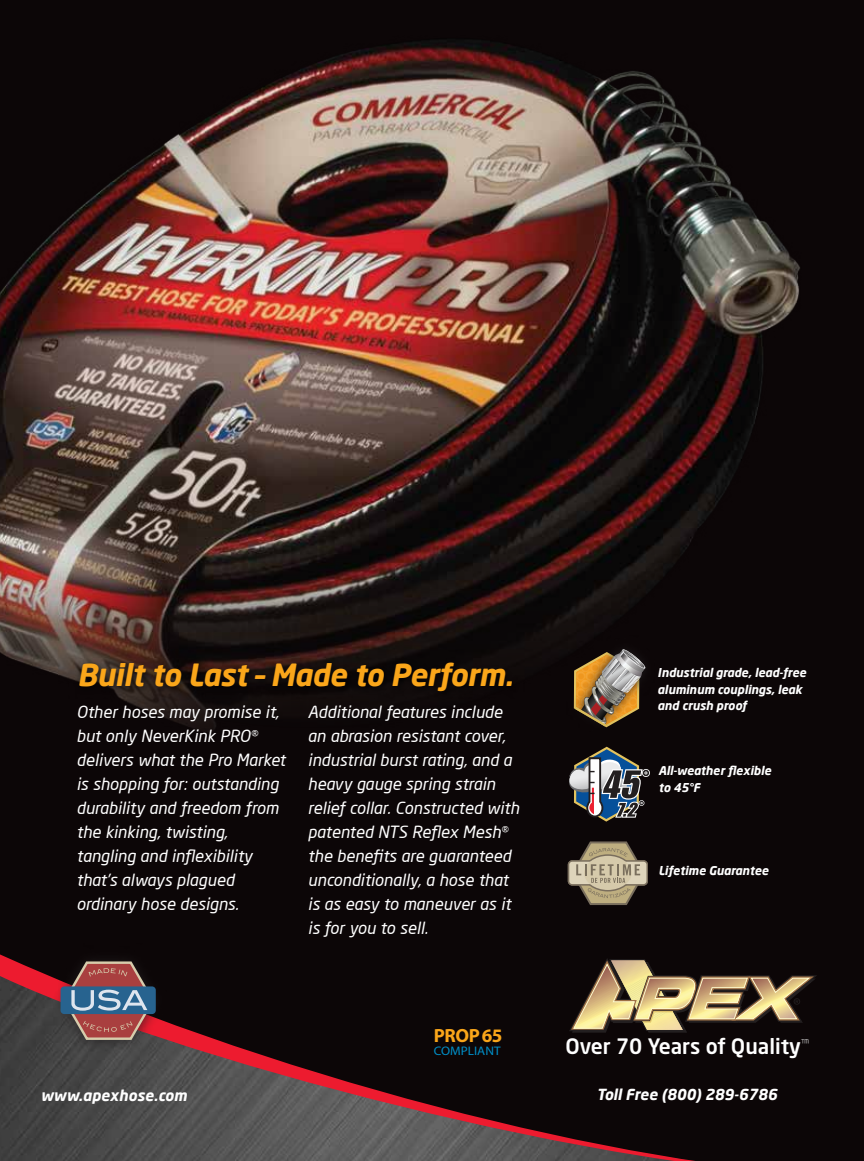
<style>
.page{position:relative;width:864px;height:1161px;background:#0c0607}
.page>*{position:absolute;margin:0;border:0;box-sizing:border-box;transform-origin:0 0}
.t1{font:italic 700 30px "Neo Sans Pro";letter-spacing:-.01em;color:#faa61a}
.t2{font:500 21px "Neo Sans";color:#fff}
.t3{font:700 19.2px "Myriad Pro";letter-spacing:-.02em;color:#faa61a}
.t4{font:italic 16.5px/24px "Neo Sans Pro";color:#fff}
.t5{font:italic 700 15px "Neo Sans Pro";color:#fff}
.t6{font:12.45px "Myriad Pro";color:#008ec7;scale:1.06 1}
.t7{font:italic 700 12px/16.5px "Neo Sans Pro";color:#fff}
</style>
<div class="page">
<img style="left:0;top:40px;width:800px;height:692px">
<img style="left:68px;top:650px;width:456px;height:54px">
<svg style="left:569px;top:746px;width:81px;height:76px"></svg>
<img style="left:567px;top:635px;width:93px;height:97px">
<svg style="left:572px;top:649px;width:75px;height:82px"></svg>
<svg style="left:0;top:954px;width:817px;height:207px"></svg>
<img style="left:46px;top:954px;width:126px;height:105px">
<svg style="left:62px;top:960px;width:94px;height:82px"></svg>
<svg style="left:568px;top:860px;width:80px;height:26px"></svg>
<div style="left:569px;top:862px;width:77px;height:22px;background:#ded4bb;border-radius:3px"></div>
<svg style="left:571px;top:841px;width:75px;height:64px"></svg>
<h1 class="t1" style="left:77px;top:656px;width:437px">Built to Last – Made to Perform.</h1>
<p class="t7" style="left:658px;top:664px;width:150px">Industrial grade, lead-free aluminum couplings, leak and crush proof</p>
<p class="t4" style="left:76px;top:700px;width:210px">Other hoses may promise it, but only NeverKink PRO<sup>® </sup>delivers what the Pro Market is shopping for: outstanding durability and freedom from the kinking, twisting, tangling and inflexibility that’s always plagued ordinary hose designs.</p>
<p class="t4" style="left:308px;top:700px;width:213px">Additional features include an abrasion resistant cover, industrial burst rating, and a heavy gauge spring strain relief collar. Constructed with patented NTS Reflex Mesh<sup>® </sup>the benefits are guaranteed unconditionally, a hose that is as easy to maneuver as it is for you to sell.</p>
<p class="t7" style="left:658px;top:762px;width:114px">All-weather flexible to 45°F</p>
<p class="t7" style="left:658px;top:862px;width:112px">Lifetime Guarantee</p>
<p class="t5" style="left:41px;top:1086px;width:148px">www.apexhose.com</p>
<p class="t3" style="left:434px;top:1024px;width:70px">PROP65</p>
<p class="t6" style="left:434px;top:1044px;width:64px">COMPLIANT</p>
<p class="t2" style="left:565px;top:1033px;width:245px">Over 70 Years of Quality<sup>™</sup></p>
<p class="t5" style="left:597px;top:1085px;width:182px">Toll Free (800) 289-6786</p>
</div>
